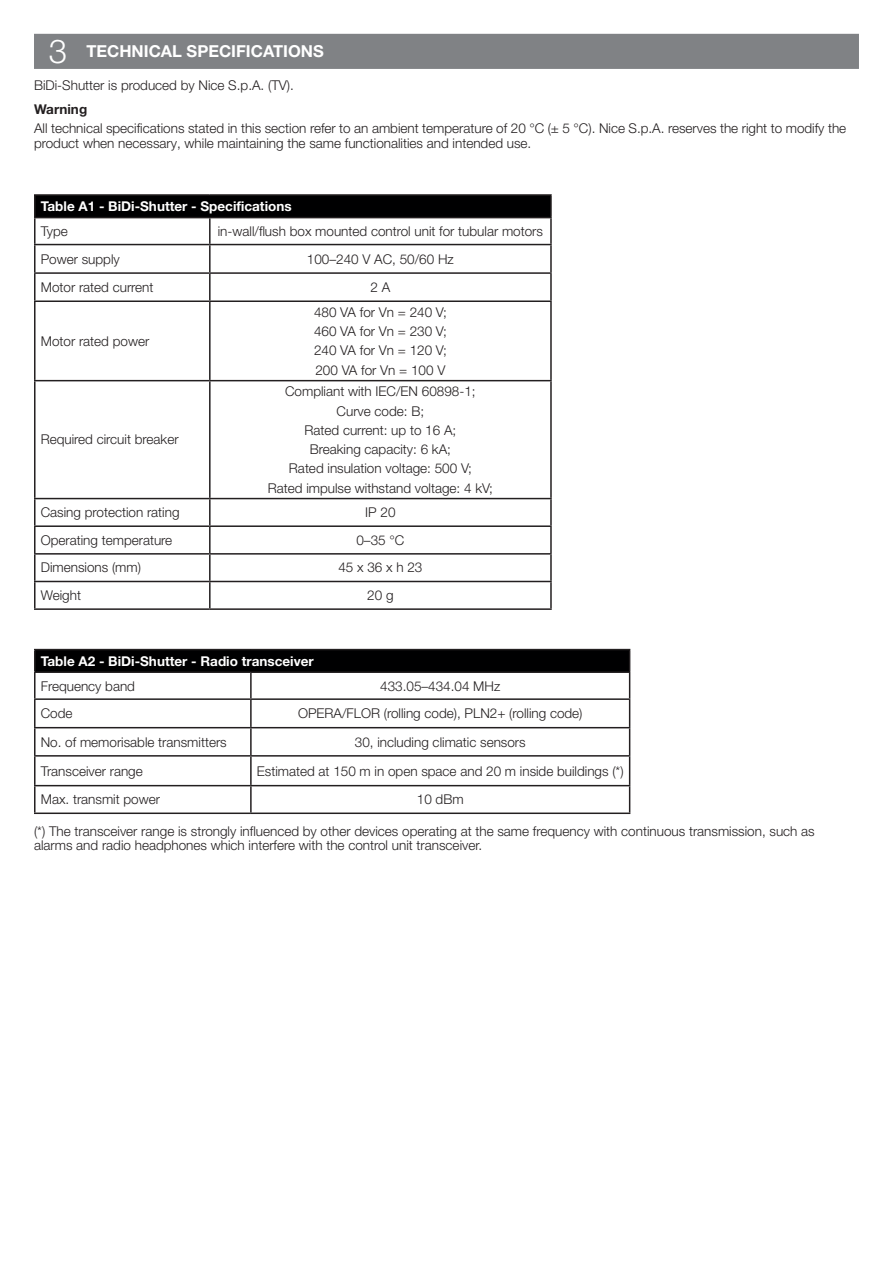
<style>
.page{position:relative;width:893px;height:1263px;background:#fff}
.page>*{position:absolute;margin:0;border:0;box-sizing:border-box;transform-origin:0 0}
.t1{font:300 33px "Helvetica Neue LT Pro";color:#fff}
.t2{font:700 16.5px "Helvetica Neue LT Pro";color:#fff}
.t3{font:300 13.5px/15px "Helvetica Neue LT Pro";color:#231f20}
.table-header{font:700 13.5px "Helvetica Neue LT Pro";color:#fff}
.t4{font:700 13.5px "Helvetica Neue LT Pro";color:#231f20}
</style>
<div class="page">
<div style="left:34px;top:34px;width:825px;height:35px;background:#808285"></div>
<div style="left:35px;top:195px;width:516px;height:23px;background:#000001"></div>
<hr style="left:34px;top:194px;width:176px;height:2px;background:#231f20">
<hr style="left:34px;top:196px;width:2px;height:21px;background:#231f20">
<hr style="left:210px;top:194px;width:342px;height:2px;background:#231f20">
<hr style="left:550px;top:196px;width:2px;height:21px;background:#231f20">
<hr style="left:34px;top:217px;width:176px;height:1px;background:#231f20">
<hr style="left:34px;top:218px;width:2px;height:26px;background:#231f20">
<hr style="left:210px;top:217px;width:342px;height:1px;background:#231f20">
<hr style="left:209px;top:218px;width:2px;height:26px;background:#231f20">
<hr style="left:550px;top:218px;width:2px;height:26px;background:#231f20">
<hr style="left:34px;top:244px;width:176px;height:1px;background:#231f20">
<hr style="left:34px;top:245px;width:2px;height:27px;background:#231f20">
<hr style="left:210px;top:244px;width:342px;height:1px;background:#231f20">
<hr style="left:209px;top:245px;width:2px;height:27px;background:#231f20">
<hr style="left:550px;top:245px;width:2px;height:27px;background:#231f20">
<hr style="left:34px;top:272px;width:176px;height:2px;background:#231f20">
<hr style="left:34px;top:274px;width:2px;height:26px;background:#231f20">
<hr style="left:210px;top:272px;width:342px;height:2px;background:#231f20">
<hr style="left:209px;top:274px;width:2px;height:26px;background:#231f20">
<hr style="left:550px;top:274px;width:2px;height:26px;background:#231f20">
<hr style="left:34px;top:300px;width:176px;height:2px;background:#231f20">
<hr style="left:34px;top:302px;width:2px;height:78px;background:#231f20">
<hr style="left:210px;top:300px;width:342px;height:2px;background:#231f20">
<hr style="left:209px;top:302px;width:2px;height:78px;background:#231f20">
<hr style="left:550px;top:302px;width:2px;height:78px;background:#231f20">
<hr style="left:34px;top:380px;width:176px;height:1px;background:#231f20">
<hr style="left:34px;top:381px;width:2px;height:117px;background:#231f20">
<hr style="left:210px;top:380px;width:342px;height:1px;background:#231f20">
<hr style="left:209px;top:381px;width:2px;height:117px;background:#231f20">
<hr style="left:550px;top:381px;width:2px;height:117px;background:#231f20">
<hr style="left:34px;top:498px;width:176px;height:1px;background:#231f20">
<hr style="left:34px;top:499px;width:2px;height:26px;background:#231f20">
<hr style="left:210px;top:498px;width:342px;height:1px;background:#231f20">
<hr style="left:209px;top:499px;width:2px;height:26px;background:#231f20">
<hr style="left:550px;top:499px;width:2px;height:26px;background:#231f20">
<hr style="left:34px;top:525px;width:176px;height:2px;background:#231f20">
<hr style="left:34px;top:527px;width:2px;height:26px;background:#231f20">
<hr style="left:210px;top:525px;width:342px;height:2px;background:#231f20">
<hr style="left:209px;top:527px;width:2px;height:26px;background:#231f20">
<hr style="left:550px;top:527px;width:2px;height:26px;background:#231f20">
<hr style="left:34px;top:553px;width:176px;height:2px;background:#231f20">
<hr style="left:34px;top:555px;width:2px;height:26px;background:#231f20">
<hr style="left:210px;top:553px;width:342px;height:2px;background:#231f20">
<hr style="left:209px;top:555px;width:2px;height:26px;background:#231f20">
<hr style="left:550px;top:555px;width:2px;height:26px;background:#231f20">
<hr style="left:34px;top:581px;width:176px;height:1px;background:#231f20">
<hr style="left:34px;top:582px;width:2px;height:26px;background:#231f20">
<hr style="left:210px;top:581px;width:342px;height:1px;background:#231f20">
<hr style="left:209px;top:582px;width:2px;height:26px;background:#231f20">
<hr style="left:550px;top:582px;width:2px;height:26px;background:#231f20">
<hr style="left:34px;top:608px;width:176px;height:2px;background:#231f20">
<hr style="left:210px;top:608px;width:342px;height:2px;background:#231f20">
<div style="left:35px;top:650px;width:595px;height:22px;background:#000001"></div>
<hr style="left:34px;top:649px;width:217px;height:1px;background:#231f20">
<hr style="left:34px;top:650px;width:2px;height:21px;background:#231f20">
<hr style="left:251px;top:649px;width:379px;height:1px;background:#231f20">
<hr style="left:34px;top:671px;width:217px;height:2px;background:#231f20">
<hr style="left:34px;top:673px;width:2px;height:25px;background:#231f20">
<hr style="left:251px;top:671px;width:379px;height:2px;background:#231f20">
<hr style="left:250px;top:673px;width:2px;height:25px;background:#231f20">
<hr style="left:34px;top:698px;width:217px;height:2px;background:#231f20">
<hr style="left:34px;top:700px;width:2px;height:27px;background:#231f20">
<hr style="left:251px;top:698px;width:379px;height:2px;background:#231f20">
<hr style="left:250px;top:700px;width:2px;height:27px;background:#231f20">
<hr style="left:34px;top:727px;width:217px;height:1px;background:#231f20">
<hr style="left:34px;top:728px;width:2px;height:27px;background:#231f20">
<hr style="left:251px;top:727px;width:379px;height:1px;background:#231f20">
<hr style="left:250px;top:728px;width:2px;height:27px;background:#231f20">
<hr style="left:34px;top:755px;width:217px;height:2px;background:#231f20">
<hr style="left:34px;top:757px;width:2px;height:28px;background:#231f20">
<hr style="left:251px;top:755px;width:379px;height:2px;background:#231f20">
<hr style="left:250px;top:757px;width:2px;height:28px;background:#231f20">
<hr style="left:34px;top:785px;width:217px;height:1px;background:#231f20">
<hr style="left:34px;top:786px;width:2px;height:26px;background:#231f20">
<hr style="left:251px;top:785px;width:379px;height:1px;background:#231f20">
<hr style="left:250px;top:786px;width:2px;height:26px;background:#231f20">
<svg style="left:629px;top:650px;width:1px;height:162px"></svg>
<hr style="left:34px;top:812px;width:217px;height:2px;background:#231f20">
<hr style="left:251px;top:812px;width:379px;height:2px;background:#231f20">
<p class="t1" style="left:49px;top:31px;width:20px">3</p>
<p class="t2" style="left:86px;top:41px;width:239px">TECHNICAL SPECIFICATIONS</p>
<p class="t3" style="left:34px;top:78px;width:261px">BiDi-Shutter is produced by Nice S.p.A. (TV).</p>
<p class="t4" style="left:34px;top:100px;width:55px">Warning</p>
<p class="t3" style="left:34px;top:120px;width:814px">All technical specifications stated in this section refer to an ambient temperature of 20 °C (± 5 °C). Nice S.p.A. reserves the right to modify the product when necessary, while maintaining the same functionalities and intended use.</p>
<p class="table-header" style="left:41px;top:198px;width:252px">Table A1 - BiDi-Shutter - Specifications</p>
<p class="t3" style="left:41px;top:223px;width:29px">Type</p>
<p class="t3" style="left:218px;top:223px;width:327px">in-wall/flush box mounted control unit for tubular motors</p>
<p class="t3" style="left:41px;top:251px;width:81px">Power supply</p>
<p class="t3" style="left:307px;top:251px;width:148px">100–240 V AC, 50/60 Hz</p>
<p class="t3" style="left:41px;top:279px;width:114px">Motor rated current</p>
<p class="t3" style="left:370px;top:279px;width:21px">2 A</p>
<p class="t3" style="left:41px;top:333px;width:110px">Motor rated power</p>
<p class="t3" style="left:41px;top:432px;width:139px">Required circuit breaker</p>
<p class="t3" style="left:314px;top:304px;width:134px">480 VA for Vn = 240 V;</p>
<p class="t3" style="left:314px;top:324px;width:134px">460 VA for Vn = 230 V;</p>
<p class="t3" style="left:314px;top:343px;width:134px">240 VA for Vn = 120 V;</p>
<p class="t3" style="left:315px;top:362px;width:131px">200 VA for Vn = 100 V</p>
<p class="t3" style="left:285px;top:384px;width:192px">Compliant with IEC/EN 60898-1;</p>
<p class="t3" style="left:337px;top:403px;width:89px">Curve code: B;</p>
<p class="t3" style="left:304px;top:422px;width:153px">Rated current: up to 16 A;</p>
<p class="t3" style="left:310px;top:441px;width:143px">Breaking capacity: 6 kA;</p>
<p class="t3" style="left:289px;top:461px;width:184px">Rated insulation voltage: 500 V;</p>
<p class="t3" style="left:268px;top:480px;width:227px">Rated impulse withstand voltage: 4 kV;</p>
<p class="t3" style="left:41px;top:505px;width:140px">Casing protection rating</p>
<p class="t3" style="left:365px;top:505px;width:32px">IP 20</p>
<p class="t3" style="left:41px;top:532px;width:133px">Operating temperature</p>
<p class="t3" style="left:356px;top:532px;width:49px">0–35 °C</p>
<p class="t3" style="left:41px;top:560px;width:102px">Dimensions (mm)</p>
<p class="t3" style="left:338px;top:560px;width:86px">45 x 36 x h 23</p>
<p class="t3" style="left:41px;top:587px;width:42px">Weight</p>
<p class="t3" style="left:367px;top:587px;width:28px">20 g</p>
<p class="table-header" style="left:41px;top:653px;width:274px">Table A2 - BiDi-Shutter - Radio transceiver</p>
<p class="t3" style="left:41px;top:678px;width:96px">Frequency band</p>
<p class="t3" style="left:380px;top:678px;width:122px">433.05–434.04 MHz</p>
<p class="t3" style="left:41px;top:706px;width:33px">Code</p>
<p class="t3" style="left:298px;top:706px;width:286px">OPERA/FLOR (rolling code), PLN2+ (rolling code)</p>
<p class="t3" style="left:41px;top:734px;width:188px">No. of memorisable transmitters</p>
<p class="t3" style="left:355px;top:734px;width:172px">30, including climatic sensors</p>
<p class="t3" style="left:41px;top:763px;width:104px">Transceiver range</p>
<p class="t3" style="left:257px;top:763px;width:368px">Estimated at 150 m in open space and 20 m inside buildings (*)</p>
<p class="t3" style="left:41px;top:792px;width:121px">Max. transmit power</p>
<p class="t3" style="left:417px;top:792px;width:48px">10 dBm</p>
<p class="t3" style="left:34px;top:823px;width:782px">(*) The transceiver range is strongly influenced by other devices operating at the same frequency with continuous transmission, such as</p>
<p class="t3" style="left:34px;top:838px;width:450px">alarms and radio headphones which interfere with the control unit transceiver.</p>
</div>
